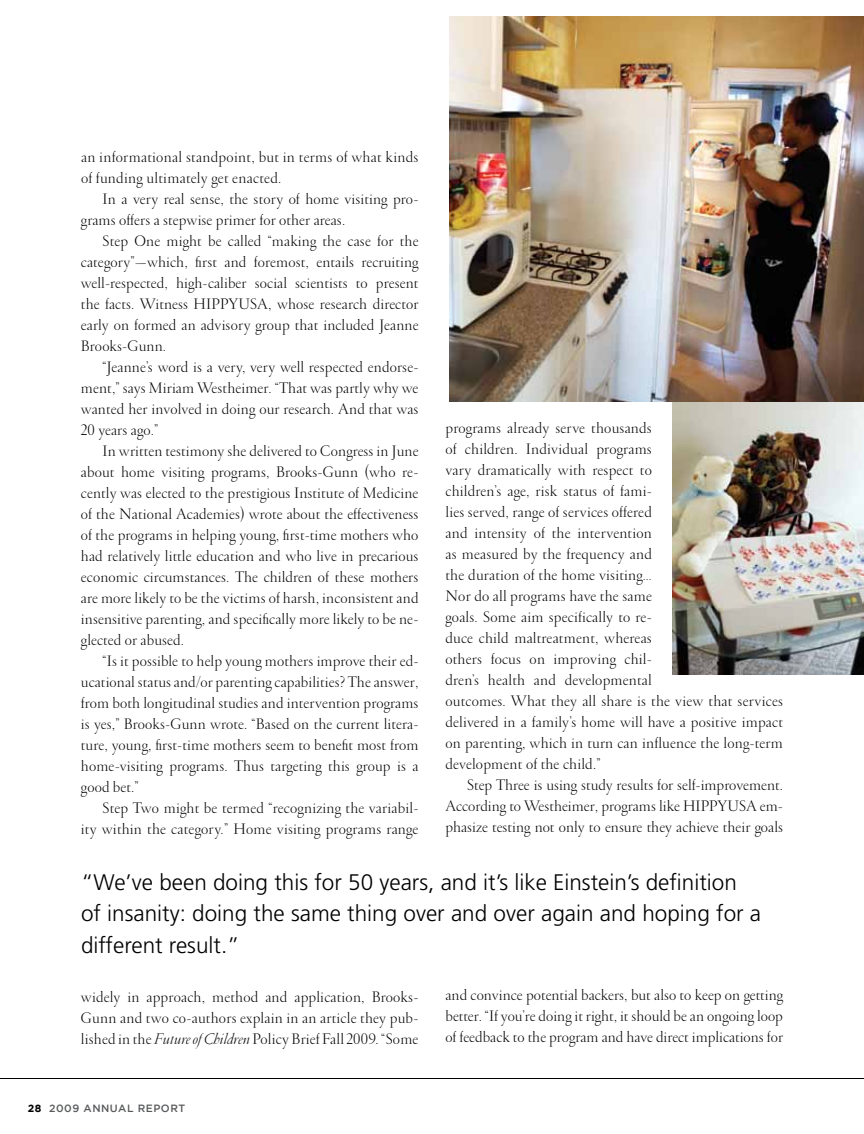
<style>
.page{position:relative;width:864px;height:1134px;background:#fff}
.page>*{position:absolute;margin:0;border:0;box-sizing:border-box;transform-origin:0 0}
.t1{font:300 22.5px/31.5px "Frutiger";color:#000}
.t2{font:300 16.5px/21px "Garamond FB Display";letter-spacing:.015em;color:#000;text-align:justify}
.t3{font:500 10.5px "Gotham";letter-spacing:.05em;color:#58595b}
.s1{font-style:italic}
.s2{font-weight:700;color:#000}
</style>
<div class="page">
<hr style="left:0;top:1078px;width:864px;height:1px;background:#000">
<img style="left:449px;top:16px;width:415px;height:385px">
<img style="left:672px;top:402px;width:192px;height:273px">
<p class="t2" style="left:81px;top:147px;width:339px">an informational standpoint, but in terms of what kinds of funding ultimately get enacted.</p>
<p class="t2" style="left:81px;top:189px;width:339px;text-indent:22px">In a very real sense, the story of home visiting pro&shy;grams offers a stepwise primer for other areas.</p>
<p class="t2" style="left:81px;top:231px;width:339px;text-indent:22px">Step One might be called “making the case for the category”—which, first and foremost, entails recruiting well-respected, high-caliber social scientists to present the facts. Witness HIPPYUSA, whose research director early on formed an advisory group that included Jeanne Brooks-Gunn.</p>
<p class="t2" style="left:81px;top:357px;width:339px;text-indent:22px">“Jeanne’s word is a very, very well respected endorse&shy;ment,” says Miriam Westheimer. “That was partly why we wanted her involved in doing our research. And that was 20 years ago.”</p>
<p class="t2" style="left:81px;top:441px;width:339px;text-indent:22px">In written testimony she delivered to Congress in June about home visiting programs, Brooks-Gunn (who re&shy;cently was elected to the prestigious Institute of Medicine of the National Academies) wrote about the effectiveness of the programs in helping young, first-time mothers who had relatively little education and who live in precarious economic circumstances. The children of these mothers are more likely to be the victims of harsh, inconsistent and insensitive parenting, and specifically more likely to be ne&shy;glected or abused.</p>
<p class="t2" style="left:81px;top:651px;width:339px;text-indent:22px">“Is it possible to help young mothers improve their ed&shy;ucational status and/or parenting capabilities? The answer, from both longitudinal studies and intervention programs is yes,” Brooks-Gunn wrote. “Based on the current litera&shy;ture, young, first-time mothers seem to benefit most from home-visiting programs. Thus targeting this group is a good bet.”</p>
<p class="t2" style="left:81px;top:798px;width:339px;text-align:right">Step Two might be termed “recognizing the variabil-<br>ity within the category.” Home visiting programs range</p>
<p class="t2" style="left:446px;top:419px;width:339px;text-align:left">programs already serve thousands<br>of children. Individual programs<br>vary dramatically with respect to<br>children’s age, risk status of fami-<br>lies served, range of services offered<br>and intensity of the intervention<br>as measured by the frequency and<br>the duration of the home visiting…<br>Nor do all programs have the same<br>goals. Some aim specifically to re-<br>duce child maltreatment, whereas<br>others focus on improving chil-<br>dren’s health and developmental<br>outcomes. What they all share is the view that services delivered in a family’s home will have a positive impact on parenting, which in turn can influence the long-term development of the child.”</p>
<p class="t2" style="left:446px;top:776px;width:339px;text-indent:22px">Step Three is using study results for self-improvement.<br>According to Westheimer, programs like HIPPYUSA em&shy;phasize testing not only to ensure they achieve their goals</p>
<h1 class="t1" style="left:81px;top:867px;width:682px">“We’ve been doing this for 50 years, and it’s like Einstein’s definition of insanity: doing the same thing over and over again and hoping for a different result.”</h1>
<p class="t2" style="left:81px;top:987px;width:339px">widely in approach, method and application, Brooks-Gunn and two co-authors explain in an article they pub&shy;lished in the <span class="s1">Future of Children</span> Policy Brief Fall 2009. “Some</p>
<p class="t3" style="left:28px;top:1102px;width:159px"><span class="s2">289</span> 2009 ANNUAL REPORT</p>
<p class="t2" style="left:446px;top:986px;width:339px">and convince potential backers, but also to keep on getting better. “If you’re doing it right, it should be an ongoing loop of feedback to the program and have direct implications for</p>
</div>
